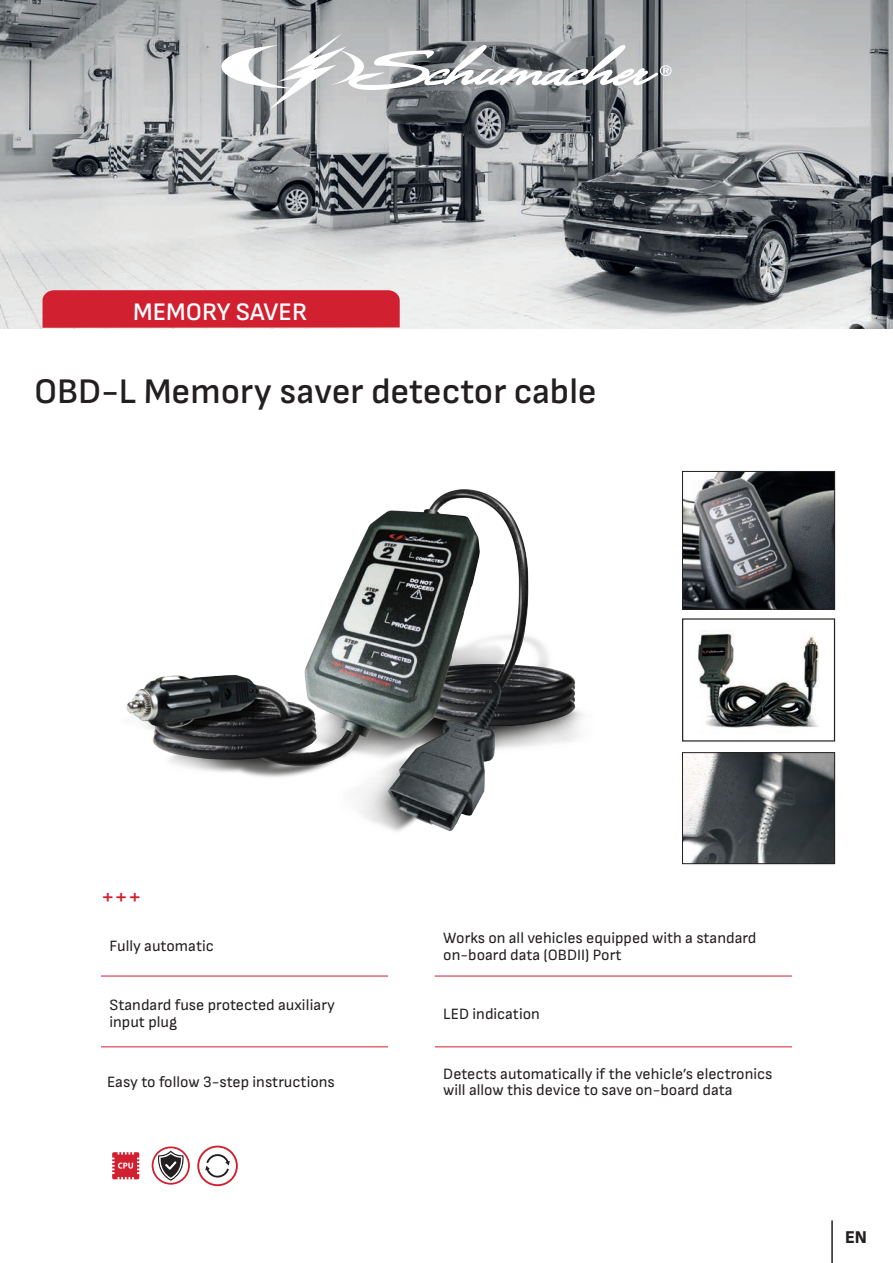
<style>
.page{position:relative;width:893px;height:1263px;background:#fff}
.page>*{position:absolute;margin:0;border:0;box-sizing:border-box;transform-origin:0 0}
.t1{font:600 36px "Sofia Sans";color:#231f20}
.t2{font:600 25.2px "Sofia Sans";color:#fff}
.t3{font:500 22.5px "Sofia Sans";color:#d12030}
.t4{font:800 18px "Sofia Sans";color:#231f20}
.t5{font:15.75px/16.5px "Sofia Sans";color:#231f20}
</style>
<div class="page">
<hr style="left:831px;top:1220px;width:2px;height:43px;background:#231f20">
<svg style="left:112px;top:1152px;width:27px;height:27px"></svg>
<div style="left:152px;top:1146px;width:38px;height:39px;border:2px solid #cf202f;border-radius:50%"></div>
<svg style="left:158px;top:1150px;width:26px;height:31px"></svg>
<div style="left:197px;top:1145px;width:41px;height:41px;border:2px solid #cf202f;border-radius:50%"></div>
<svg style="left:205px;top:1154px;width:25px;height:24px"></svg>
<img style="left:0;top:0;width:893px;height:329px">
<div style="left:43px;top:290px;width:357px;height:38px;background:#d12030"></div>
<img style="left:126px;top:489px;width:457px;height:342px">
<img style="left:684px;top:754px;width:149px;height:108px">
<div style="left:682px;top:752px;width:153px;height:112px;border:1px solid #231f20"></div>
<img style="left:697px;top:630px;width:122px;height:98px">
<div style="left:682px;top:618px;width:153px;height:123px;border:1px solid #231f20"></div>
<img style="left:684px;top:473px;width:149px;height:135px">
<div style="left:682px;top:471px;width:153px;height:139px;border:1px solid #231f20"></div>
<hr style="left:435px;top:976px;width:357px;height:1px;background:#d12030">
<hr style="left:101px;top:1046px;width:287px;height:1px;background:#d12030">
<hr style="left:435px;top:1046px;width:357px;height:1px;background:#d12030">
<hr style="left:101px;top:976px;width:287px;height:1px;background:#d12030">
<svg style="left:221px;top:33px;width:451px;height:77px;background:#a0a3a5"></svg>
<h2 class="t2" style="left:133px;top:297px;width:176px">MEMORY SAVER</h2>
<h1 class="t1" style="left:34px;top:370px;width:564px">OBD-L Memory saver detector cable</h1>
<h3 class="t3" style="left:101px;top:884px;width:42px">+++</h3>
<p class="t5" style="left:110px;top:938px;width:106px">Fully automatic</p>
<p class="t5" style="left:443px;top:930px;width:315px">Works on all vehicles equipped with a standard on-board data (OBDII) Port</p>
<p class="t5" style="left:110px;top:997px;width:227px">Standard fuse protected auxiliary input plug</p>
<p class="t5" style="left:443px;top:1005px;width:98px">LED indication</p>
<p class="t5" style="left:107px;top:1073px;width:229px">Easy to follow 3-step instructions</p>
<p class="t5" style="left:443px;top:1065px;width:331px">Detects automatically if the vehicle’s electronics will allow this device to save on-board data</p>
<p class="t4" style="left:845px;top:1226px;width:23px">EN</p>
</div>
